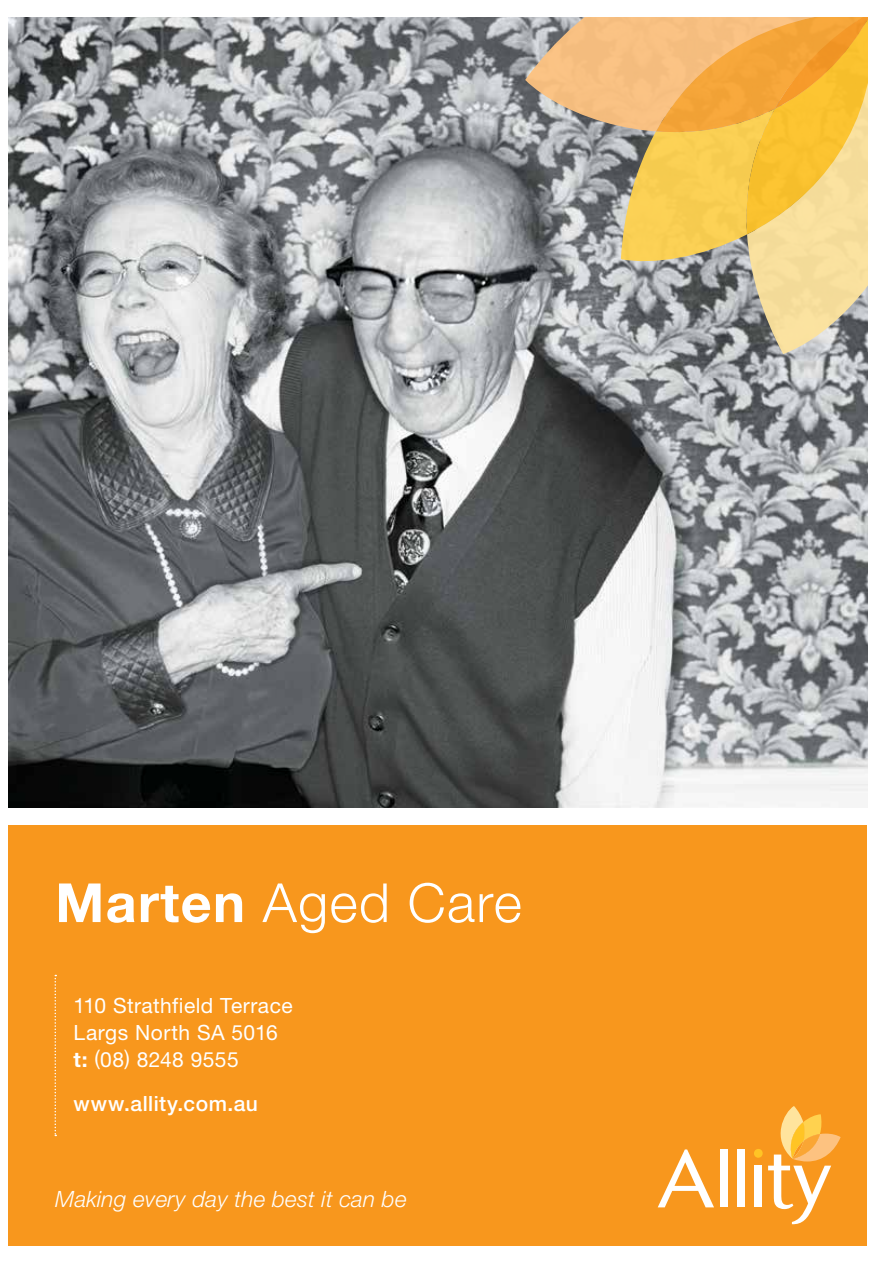
<style>
.page{position:relative;width:893px;height:1263px;background:#fff}
.page>*{position:absolute;margin:0;border:0;box-sizing:border-box;transform-origin:0 0}
.t1{font:300 54px "Helvetica Neue LT Std";letter-spacing:.025em;color:#fff}
.t2{font:italic 300 22.5px "Helvetica Neue LT Std";letter-spacing:.01em;color:#fff}
.t3{font:21px/27px "Helvetica Neue LT Std";letter-spacing:.02em;color:#fff}
.t4{font:500 21px "Helvetica Neue LT Std";letter-spacing:.025em;color:#fff}
.s1{font-weight:700}
</style>
<div class="page">
<img style="left:9px;top:17px;width:858px;height:791px">
<svg style="left:525px;top:17px;width:342px;height:337px;background:#d1b379"></svg>
<div style="left:9px;top:825px;width:858px;height:421px;background:#f8971d"></div>
<svg style="left:55px;top:975px;width:1px;height:161px"></svg>
<svg style="left:658px;top:1149px;width:56px;height:58px"></svg>
<div style="left:720px;top:1149px;width:7px;height:58px;background:#fff"></div>
<div style="left:737px;top:1149px;width:8px;height:58px;background:#fff"></div>
<div style="left:754px;top:1165px;width:8px;height:42px;background:#fff"></div>
<div style="left:754px;top:1149px;width:9px;height:9px;background:#ffc425;border-radius:50%"></div>
<svg style="left:768px;top:1106px;width:73px;height:118px"></svg>
<h1 class="t1" style="left:55px;top:870px;width:468px"><span class="s1">Marten</span> Aged Care</h1>
<p class="t3" style="left:74px;top:991px;width:221px">110 Strathfield Terrace<br>Largs North SA 5016 <span class="s1">t:</span> (08) 8248 9555</p>
<p class="t4" style="left:74px;top:1091px;width:186px">www.allity.com.au</p>
<p class="t2" style="left:55px;top:1185px;width:353px">Making every day the best it can be</p>
</div>
